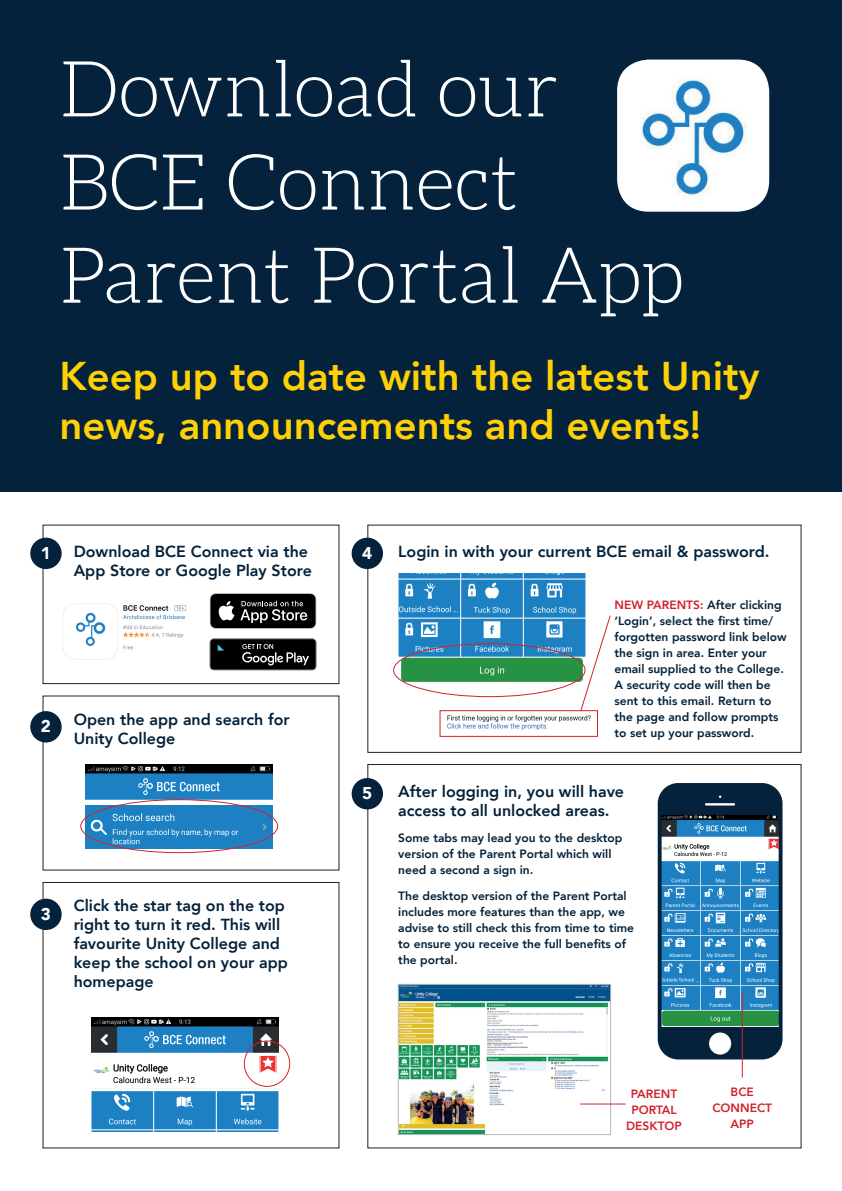
<style>
.page{position:relative;width:842px;height:1191px;background:#fff}
.page>*{position:absolute;margin:0;border:0;box-sizing:border-box;transform-origin:0 0}
.t1{font:300 77.6px/93.1px "Aleo";color:#fff}
.t2{font:800 40px/49px "Avenir";color:#fed006}
.t3{font:900 17px "Avenir";color:#fff}
.t4{font:800 16px/19px "Avenir";color:#04223b}
.t5{font:800 12px/16px "Avenir";color:#04223b}
.t6{font:800 12px/16px "Avenir";color:#d1232a;text-align:center}
.s1{color:#d1232a}
</style>
<div class="page">
<div style="left:0;top:0;width:842px;height:492px;background:#04223b"></div>
<svg style="left:210px;top:593px;width:106px;height:36px"></svg>
<svg style="left:210px;top:638px;width:106px;height:32px"></svg>
<img style="left:617px;top:60px;width:152px;height:152px">
<svg style="left:658px;top:783px;width:124px;height:276px"></svg>
<img style="left:63px;top:603px;width:124px;height:57px">
<div style="left:43px;top:524px;width:296px;height:160px;border:1px solid #231f20"></div>
<div style="left:367px;top:524px;width:434px;height:229px;border:1px solid #231f20"></div>
<img style="left:85px;top:764px;width:187px;height:85px">
<img style="left:398px;top:573px;width:187px;height:111px">
<img style="left:447px;top:715px;width:144px;height:15px">
<img style="left:91px;top:1017px;width:187px;height:114px">
<div style="left:80px;top:799px;width:198px;height:54px;border:1px solid #d1232a;border-radius:50%"></div>
<div style="left:393px;top:643px;width:192px;height:54px;border:1px solid #d1232a;border-radius:50%"></div>
<div style="left:244px;top:1040px;width:46px;height:46px;border:1px solid #d1232a;border-radius:50%"></div>
<svg style="left:579px;top:614px;width:32px;height:96px"></svg>
<div style="left:30px;top:537px;width:32px;height:32px;background:#04223b;border-radius:50%"></div>
<div style="left:352px;top:537px;width:31px;height:32px;background:#04223b;border-radius:50%"></div>
<div style="left:352px;top:778px;width:31px;height:31px;background:#04223b;border-radius:50%"></div>
<div style="left:30px;top:711px;width:32px;height:31px;background:#04223b;border-radius:50%"></div>
<div style="left:30px;top:898px;width:32px;height:32px;background:#04223b;border-radius:50%"></div>
<img style="left:400px;top:986px;width:209px;height:146px">
<div style="left:398px;top:984px;width:213px;height:150px;border:1px solid #b8b9bc"></div>
<hr style="left:742px;top:992px;width:1px;height:85px;background:#d1232a">
<hr style="left:580px;top:1103px;width:46px;height:1px;background:#d1232a">
<div style="left:439px;top:710px;width:159px;height:27px;border:1px solid #d1232a"></div>
<h1 class="t1" style="left:60px;top:42px;width:626px">Download our<br>BCE Connect<br>Parent Portal App</h1>
<h2 class="t2" style="left:60px;top:352px;width:701px">Keep up to date with the latest Unity news, announcements and events!</h2>
<h3 class="t4" style="left:74px;top:542px;width:240px">Download BCE Connect via the<br>App Store or Google Play Store</h3>
<h3 class="t4" style="left:398px;top:542px;width:373px">Login in with your current BCE email &amp; password.</h3>
<h3 class="t3" style="left:41px;top:538px;width:12px">1</h3>
<h3 class="t3" style="left:362px;top:538px;width:12px">4</h3>
<h3 class="t3" style="left:41px;top:712px;width:12px">2</h3>
<h3 class="t4" style="left:74px;top:710px;width:217px">Open the app and search for<br>Unity College</h3>
<h3 class="t3" style="left:41px;top:899px;width:12px">3</h3>
<h3 class="t4" style="left:74px;top:896px;width:216px">Click the star tag on the top right to turn it red. This will favourite Unity College and keep the school on your app homepage</h3>
<h3 class="t3" style="left:362px;top:779px;width:12px">5</h3>
<p class="t5" style="left:614px;top:596px;width:174px"><span class="s1">NEW PARENTS:</span> After clicking ‘Login’, select the first time/ forgotten password link below the sign in area. Enter your email supplied to the College.<br>A security code will then be sent to this email. Return to the page and follow prompts to set up your password.</p>
<h3 class="t4" style="left:398px;top:782px;width:227px">After logging in, you will have access to all unlocked areas.</h3>
<p class="t5" style="left:398px;top:829px;width:226px">Some tabs may lead you to the desktop version of the Parent Portal which will need a second a sign in.</p>
<p class="t5" style="left:398px;top:887px;width:237px">The desktop version of the Parent Portal includes more features than the app, we advise to still check this from time to time to ensure you receive the full benefits of the portal.</p>
<p class="t6" style="left:626px;top:1085px;width:57px">PARENT<br>PORTAL<br>DESKTOP</p>
<p class="t6" style="left:712px;top:1084px;width:61px">BCE<br>CONNECT<br>APP</p>
</div>
